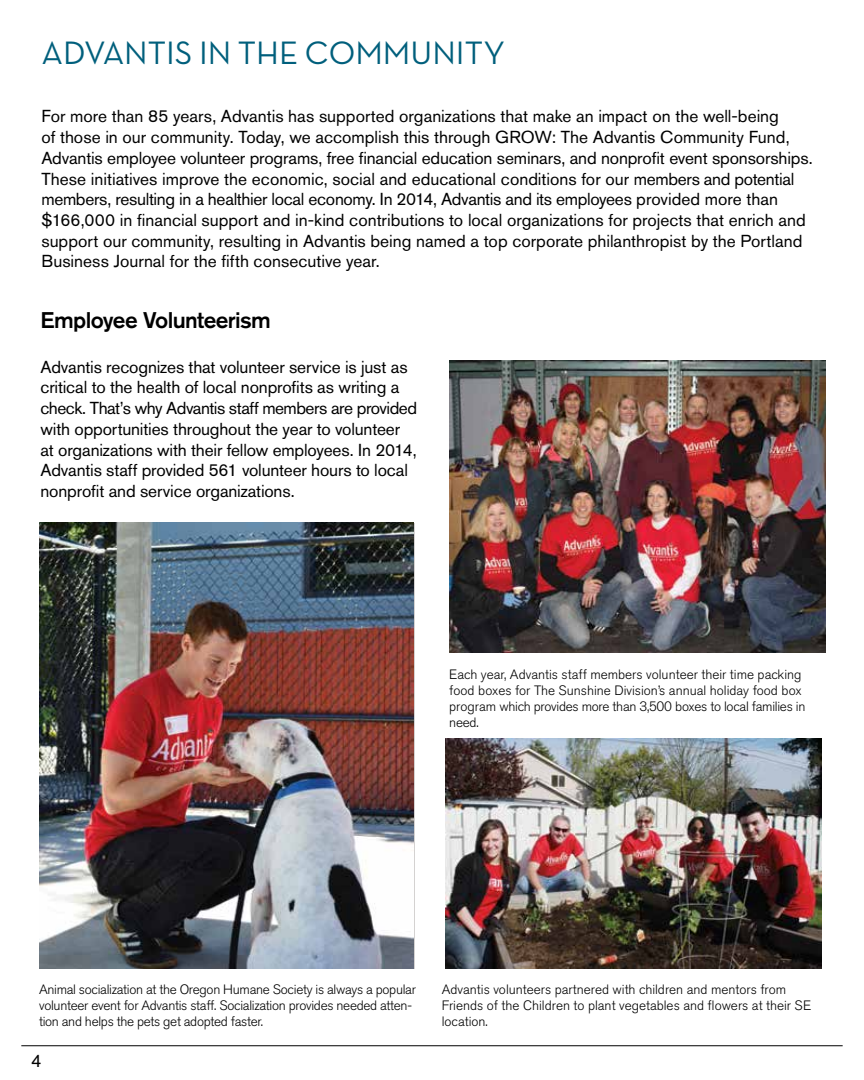
<style>
.page{position:relative;width:864px;height:1080px;background:#fff}
.page>*{position:absolute;margin:0;border:0;box-sizing:border-box;transform-origin:0 0}
.t1{font:33px "Neutra Text TF";color:#005f7c}
.t2{font:500 22.5px "Akzidenz Grotesk BE";letter-spacing:-.03em;color:#000}
.t3{font:18px "Akzidenz Grotesk BE";color:#000}
.t4{font:17.25px/20.7px "Akzidenz Grotesk BE";letter-spacing:-.005em;color:#000}
.t5{font:300 13.5px/16.2px "Akzidenz Grotesk BE";color:#000}
.t6{font:300 13.5px/16.2px "Akzidenz Grotesk BE";letter-spacing:-.02em;color:#000}
</style>
<div class="page">
<img style="left:40px;top:523px;width:374px;height:446px">
<img style="left:446px;top:739px;width:375px;height:230px">
<img style="left:449px;top:361px;width:376px;height:291px">
<hr style="left:21px;top:1045px;width:822px;height:1px;background:#000101">
<h1 class="t1" style="left:41px;top:32px;width:465px">ADVANTIS IN THE COMMUNITY</h1>
<p class="t4" style="left:41px;top:106px;width:773px">For more than 85 years, Advantis has supported organizations that make an impact on the well-being<br>of those in our community. Today, we accomplish this through GROW: The Advantis Community Fund, Advantis employee volunteer programs, free financial education seminars, and nonprofit event sponsorships.<br>These initiatives improve the economic, social and educational conditions for our members and potential members, resulting in a healthier local economy. In 2014, Advantis and its employees provided more than $166,000 in financial support and in-kind contributions to local organizations for projects that enrich and support our community, resulting in Advantis being named a top corporate philanthropist by the Portland Business Journal for the fifth consecutive year.</p>
<h2 class="t2" style="left:40px;top:306px;width:232px">Employee Volunteerism</h2>
<p class="t4" style="left:40px;top:356px;width:378px">Advantis recognizes that volunteer service is just as critical to the health of local nonprofits as writing a check. That’s why Advantis staff members are provided with opportunities throughout the year to volunteer at organizations with their fellow employees. In 2014, Advantis staff provided 561 volunteer hours to local nonprofit and service organizations.</p>
<p class="t5" style="left:449px;top:666px;width:358px">Each year, Advantis staff members volunteer their time packing food boxes for The Sunshine Division’s annual holiday food box program which provides more than 3,500 boxes to local families in need.</p>
<p class="t6" style="left:39px;top:981px;width:378px">Animal socialization at the Oregon Humane Society is always a popular volunteer event for Advantis staff. Socialization provides needed atten&shy;tion and helps the pets get adopted faster.</p>
<p class="t5" style="left:442px;top:981px;width:371px">Advantis volunteers partnered with children and mentors from<br>Friends of the Children to plant vegetables and flowers at their SE location.</p>
<p class="t3" style="left:31px;top:1050px;width:12px">4</p>
</div>
